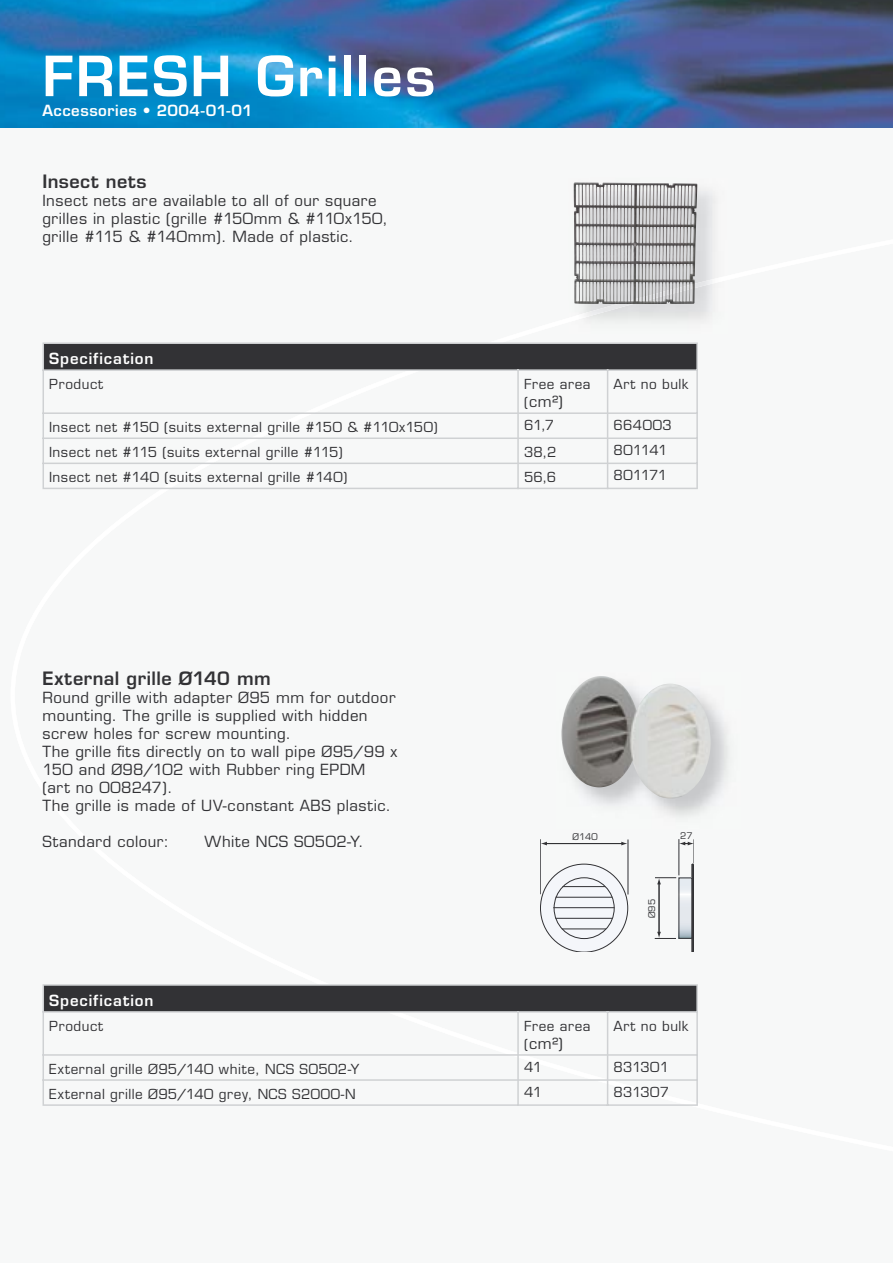
<style>
.page{position:relative;width:893px;height:1263px;background:#fff}
.page>*{position:absolute;margin:0;border:0;box-sizing:border-box;transform-origin:0 0}
.t1{font:600 54px "Eurostile";letter-spacing:.04em;color:#fff}
.t2{font:600 18px "Eurostile";letter-spacing:.025em;color:#323235}
.t3{font:15px/18px "Eurostile";letter-spacing:.035em;color:#323235}
.t4{font:600 15px "Eurostile";letter-spacing:.06em;color:#fff}
.t5{font:600 15px "Eurostile";letter-spacing:.035em;color:#fff}
.t6{font:13.5px "Eurostile";letter-spacing:.035em;color:#323235}
.t7{font:9px "Eurostile";color:#323235}
.s1{font-size:13.5px}
</style>
<div class="page">
<svg style="left:42px;top:342px;width:656px;height:764px"></svg>
<img style="left:0;top:0;width:893px;height:128px">
<img style="left:557px;top:672px;width:180px;height:156px">
<img style="left:561px;top:676px;width:150px;height:122px">
<img style="left:574px;top:182px;width:123px;height:122px">
<div style="left:540px;top:864px;width:88px;height:88px;background:#f4f6fa;border-radius:50%"></div>
<div style="left:554px;top:877px;width:60px;height:62px;border:1px solid #323235;border-radius:50%"></div>
<hr style="left:546px;top:843px;width:77px;height:1px;background:#323235">
<svg style="left:621px;top:842px;width:7px;height:3px"></svg>
<svg style="left:541px;top:842px;width:6px;height:3px"></svg>
<hr style="left:563px;top:886px;width:42px;height:1px;background:#323235">
<hr style="left:556px;top:897px;width:56px;height:1px;background:#323235">
<hr style="left:554px;top:907px;width:60px;height:1px;background:#323235">
<hr style="left:556px;top:918px;width:56px;height:1px;background:#323235">
<hr style="left:562px;top:929px;width:44px;height:1px;background:#323235">
<hr style="left:628px;top:840px;width:1px;height:54px;background:#323235">
<hr style="left:540px;top:840px;width:1px;height:54px;background:#323235">
<svg style="left:655px;top:840px;width:40px;height:112px"></svg>
<div style="left:43px;top:343px;width:654px;height:27px;background:#323235"></div>
<hr style="left:43px;top:342px;width:475px;height:2px;background:#cfd1d3">
<hr style="left:518px;top:342px;width:90px;height:2px;background:#cfd1d3">
<hr style="left:608px;top:342px;width:90px;height:2px;background:#cfd1d3">
<hr style="left:696px;top:344px;width:2px;height:25px;background:#cfd1d3">
<hr style="left:43px;top:369px;width:474px;height:2px;background:#cfd1d3">
<svg style="left:43px;top:344px;width:1px;height:25px"></svg>
<hr style="left:43px;top:371px;width:1px;height:41px;background:#cfd1d3">
<hr style="left:519px;top:369px;width:88px;height:2px;background:#cfd1d3">
<hr style="left:517px;top:369px;width:2px;height:43px;background:#cfd1d3">
<hr style="left:608px;top:369px;width:90px;height:2px;background:#cfd1d3">
<hr style="left:607px;top:369px;width:1px;height:43px;background:#cfd1d3">
<hr style="left:696px;top:371px;width:2px;height:41px;background:#cfd1d3">
<hr style="left:43px;top:412px;width:476px;height:2px;background:#cfd1d3">
<hr style="left:519px;top:412px;width:89px;height:2px;background:#cfd1d3">
<hr style="left:517px;top:414px;width:2px;height:23px;background:#cfd1d3">
<hr style="left:608px;top:412px;width:90px;height:2px;background:#cfd1d3">
<hr style="left:696px;top:414px;width:2px;height:23px;background:#cfd1d3">
<hr style="left:43px;top:437px;width:476px;height:2px;background:#cfd1d3">
<hr style="left:519px;top:437px;width:89px;height:2px;background:#cfd1d3">
<hr style="left:517px;top:439px;width:2px;height:24px;background:#cfd1d3">
<hr style="left:608px;top:437px;width:90px;height:2px;background:#cfd1d3">
<hr style="left:696px;top:439px;width:2px;height:24px;background:#cfd1d3">
<hr style="left:43px;top:463px;width:476px;height:1px;background:#cfd1d3">
<svg style="left:43px;top:414px;width:1px;height:74px"></svg>
<hr style="left:519px;top:463px;width:89px;height:1px;background:#cfd1d3">
<hr style="left:517px;top:464px;width:2px;height:25px;background:#cfd1d3">
<hr style="left:608px;top:463px;width:90px;height:1px;background:#cfd1d3">
<svg style="left:607px;top:414px;width:1px;height:75px"></svg>
<hr style="left:696px;top:464px;width:2px;height:24px;background:#cfd1d3">
<hr style="left:43px;top:488px;width:474px;height:1px;background:#cfd1d3">
<hr style="left:519px;top:488px;width:88px;height:1px;background:#cfd1d3">
<hr style="left:608px;top:488px;width:90px;height:1px;background:#cfd1d3">
<div style="left:43px;top:985px;width:654px;height:27px;background:#323235"></div>
<hr style="left:43px;top:984px;width:475px;height:2px;background:#cfd1d3">
<hr style="left:518px;top:984px;width:90px;height:2px;background:#cfd1d3">
<hr style="left:608px;top:984px;width:90px;height:2px;background:#cfd1d3">
<hr style="left:696px;top:986px;width:2px;height:25px;background:#cfd1d3">
<hr style="left:43px;top:1011px;width:474px;height:2px;background:#cfd1d3">
<svg style="left:43px;top:986px;width:1px;height:25px"></svg>
<hr style="left:43px;top:1013px;width:1px;height:41px;background:#cfd1d3">
<hr style="left:519px;top:1011px;width:88px;height:2px;background:#cfd1d3">
<hr style="left:517px;top:1011px;width:2px;height:43px;background:#cfd1d3">
<hr style="left:608px;top:1011px;width:90px;height:2px;background:#cfd1d3">
<hr style="left:607px;top:1011px;width:1px;height:43px;background:#cfd1d3">
<hr style="left:696px;top:1013px;width:2px;height:41px;background:#cfd1d3">
<hr style="left:43px;top:1054px;width:476px;height:2px;background:#cfd1d3">
<hr style="left:519px;top:1054px;width:89px;height:2px;background:#cfd1d3">
<hr style="left:517px;top:1056px;width:2px;height:23px;background:#cfd1d3">
<hr style="left:608px;top:1054px;width:90px;height:2px;background:#cfd1d3">
<hr style="left:696px;top:1056px;width:2px;height:23px;background:#cfd1d3">
<hr style="left:43px;top:1079px;width:476px;height:2px;background:#cfd1d3">
<svg style="left:43px;top:1056px;width:1px;height:48px"></svg>
<hr style="left:519px;top:1079px;width:89px;height:2px;background:#cfd1d3">
<hr style="left:517px;top:1081px;width:2px;height:25px;background:#cfd1d3">
<hr style="left:608px;top:1079px;width:90px;height:2px;background:#cfd1d3">
<svg style="left:607px;top:1056px;width:1px;height:50px"></svg>
<hr style="left:696px;top:1081px;width:2px;height:23px;background:#cfd1d3">
<hr style="left:43px;top:1104px;width:474px;height:2px;background:#cfd1d3">
<hr style="left:519px;top:1104px;width:88px;height:2px;background:#cfd1d3">
<hr style="left:608px;top:1104px;width:90px;height:2px;background:#cfd1d3">
<h1 class="t1" style="left:43px;top:43px;width:394px">FRESH Grilles</h1>
<p class="t5" style="left:43px;top:101px;width:212px">Accessories • 2004-01-01</p>
<p class="t2" style="left:43px;top:170px;width:106px">Insect nets</p>
<p class="t3" style="left:43px;top:192px;width:347px">Insect nets are available to all of our square grilles in plastic (grille #150mm &amp; #110x150, grille #115 &amp; #140mm). Made of plastic.</p>
<p class="t4" style="left:49px;top:349px;width:106px">Specification</p>
<p class="t6" style="left:49px;top:376px;width:55px">Product</p>
<p class="t6" style="left:524px;top:376px;width:68px">Free area</p>
<p class="t3" style="left:524px;top:393px;width:40px"><span class="s1">(</span>cm²)</p>
<p class="t6" style="left:614px;top:376px;width:76px">Art no bulk</p>
<p class="t6" style="left:49px;top:419px;width:390px">Insect net #150 (suits external grille #150 &amp; #110x150)</p>
<p class="t6" style="left:524px;top:417px;width:32px">61,7</p>
<p class="t6" style="left:614px;top:417px;width:60px">664003</p>
<p class="t6" style="left:49px;top:444px;width:295px">Insect net #115 (suits external grille #115)</p>
<p class="t6" style="left:524px;top:444px;width:34px">38,2</p>
<p class="t6" style="left:614px;top:442px;width:55px">801141</p>
<p class="t6" style="left:49px;top:469px;width:300px">Insect net #140 (suits external grille #140)</p>
<p class="t6" style="left:524px;top:469px;width:34px">56,6</p>
<p class="t6" style="left:614px;top:467px;width:55px">801171</p>
<p class="t2" style="left:43px;top:667px;width:230px">External grille Ø140 mm</p>
<p class="t3" style="left:43px;top:688px;width:356px">Round grille with adapter Ø95 mm for outdoor mounting. The grille is supplied with hidden screw holes for screw mounting.<br>The grille fits directly on to wall pipe Ø95/99 x 150 and Ø98/102 with Rubber ring EPDM<br>(art no 008247).<br>The grille is made of UV-constant ABS plastic.</p>
<p class="t3" style="left:43px;top:832px;width:128px">Standard colour:</p>
<p class="t3" style="left:205px;top:832px;width:160px">White NCS S0502-Y.</p>
<p class="t7" style="left:573px;top:831px;width:27px">Ø140</p>
<p class="t7" style="left:680px;top:830px;width:14px">27</p>
<p class="t7" style="left:646px;top:918px;width:20px;rotate:-90deg">Ø95</p>
<p class="t4" style="left:49px;top:991px;width:106px">Specification</p>
<p class="t6" style="left:49px;top:1018px;width:55px">Product</p>
<p class="t6" style="left:524px;top:1018px;width:68px">Free area</p>
<p class="t3" style="left:524px;top:1034px;width:40px"><span class="s1">(</span>cm²)</p>
<p class="t6" style="left:614px;top:1018px;width:76px">Art no bulk</p>
<p class="t6" style="left:49px;top:1061px;width:312px">External grille Ø95/140 white, NCS S0502-Y</p>
<p class="t6" style="left:524px;top:1058px;width:19px">41</p>
<p class="t6" style="left:614px;top:1058px;width:57px">831301</p>
<p class="t6" style="left:49px;top:1086px;width:308px">External grille Ø95/140 grey, NCS S2000-N</p>
<p class="t6" style="left:524px;top:1084px;width:19px">41</p>
<p class="t6" style="left:614px;top:1084px;width:57px">831307</p>
</div>
